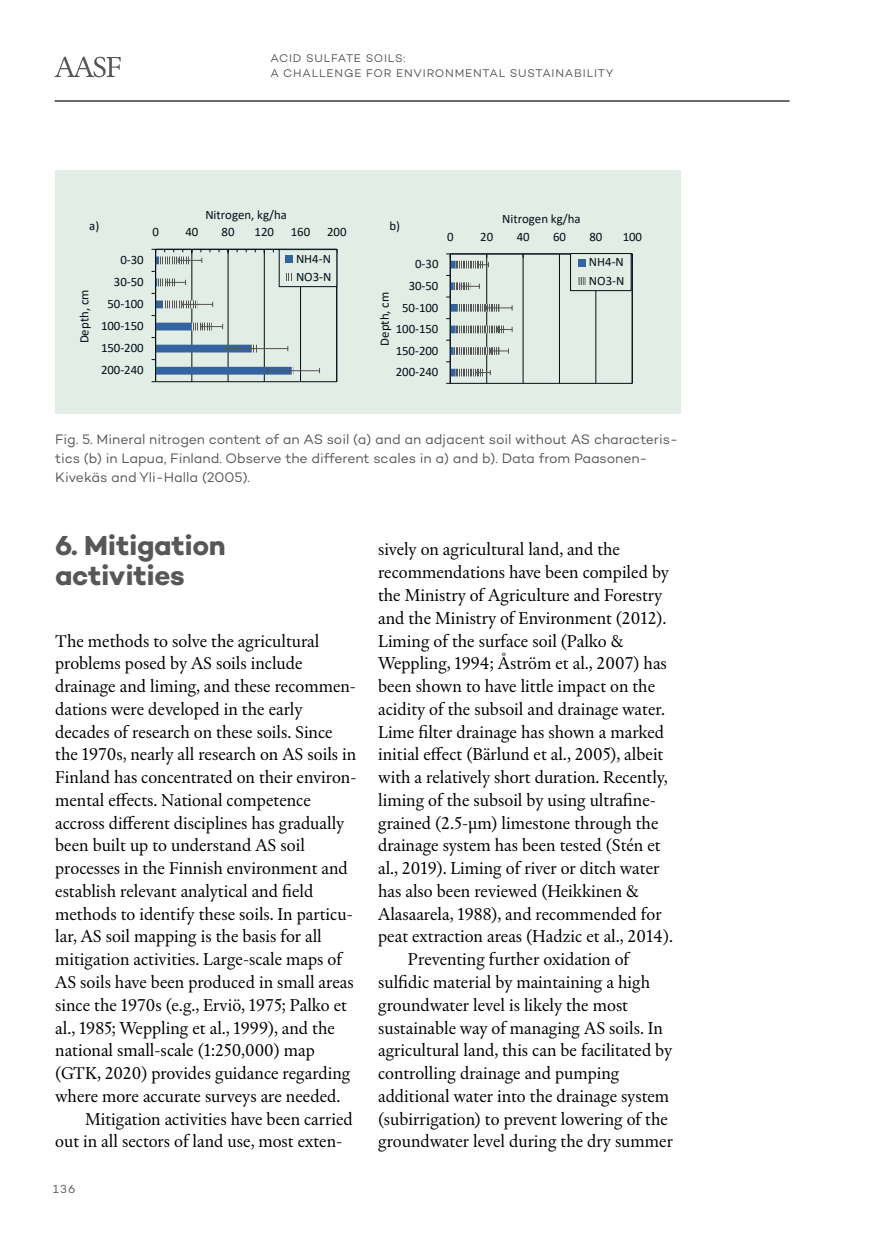
<style>
.page{position:relative;width:874px;height:1241px;background:#fff}
.page>*{position:absolute;margin:0;border:0;box-sizing:border-box;transform-origin:0 0}
.t1{font:700 28px/29.8px "Campton";letter-spacing:-.01em;color:#575756}
.t2{font:17.5px "Chassi S";color:#000}
.t3{font:14px/19.2px "Campton";letter-spacing:-.005em;color:#575756}
.t4{font:12.78px/22.1px "Calibri";letter-spacing:-.005em;color:#00111c;text-align:right}
.t5{font:11.9px "Campton";color:#575756}
.t6{font:11.38px/15.8px "Campton";letter-spacing:.07em;color:#575756}
</style>
<div class="page">
<hr style="left:55px;top:100px;width:734px;height:2px;background:#575756">
<svg style="left:55px;top:56px;width:66px;height:21px"></svg>
<div style="left:55px;top:170px;width:625px;height:243px;background:#e2ede5"></div>
<hr style="left:191px;top:249px;width:1px;height:132px;background:#00111c">
<hr style="left:227px;top:249px;width:1px;height:132px;background:#00111c">
<hr style="left:264px;top:249px;width:1px;height:132px;background:#00111c">
<hr style="left:300px;top:249px;width:1px;height:132px;background:#00111c">
<div style="left:155px;top:249px;width:182px;height:133px;border:1px solid #00111c"></div>
<hr style="left:155px;top:249px;width:1px;height:132px;background:#00111c">
<svg style="left:151px;top:249px;width:169px;height:125px"></svg>
<div style="left:279px;top:249px;width:57px;height:37px;background:#e2ede5"></div>
<div style="left:278px;top:249px;width:59px;height:38px;border:1px solid #00111c"></div>
<div style="left:286px;top:255px;width:7px;height:7px;background:#3463a0"></div>
<svg style="left:286px;top:274px;width:6px;height:7px"></svg>
<hr style="left:486px;top:254px;width:1px;height:129px;background:#00111c">
<hr style="left:522px;top:254px;width:1px;height:129px;background:#00111c">
<hr style="left:558px;top:254px;width:1px;height:129px;background:#00111c">
<hr style="left:595px;top:254px;width:1px;height:129px;background:#00111c">
<div style="left:449px;top:253px;width:183px;height:131px;border:1px solid #00111c"></div>
<hr style="left:450px;top:253px;width:182px;height:1px;background:#00111c">
<hr style="left:449px;top:254px;width:1px;height:129px;background:#00111c">
<svg style="left:446px;top:253px;width:66px;height:123px"></svg>
<div style="left:570px;top:253px;width:60px;height:37px;background:#e2ede5"></div>
<div style="left:569px;top:253px;width:62px;height:38px;border:1px solid #00111c"></div>
<div style="left:578px;top:259px;width:7px;height:7px;background:#3463a0"></div>
<svg style="left:578px;top:278px;width:7px;height:7px"></svg>
<p class="t6" style="left:270px;top:50px;width:344px">ACID SULFATE SOILS:<br>A CHALLENGE FOR ENVIRONMENTAL SUSTAINABILITY</p>
<p class="t4" style="left:89px;top:214px;width:12px">a)</p>
<p class="t4" style="left:73px;top:343px;width:55px;rotate:-90deg">Depth, cm</p>
<p class="t4" style="left:101px;top:248px;width:44px">0-30<br>30-50<br>50-100<br>100-150<br>150-200<br>200-240</p>
<p class="t4" style="left:205px;top:203px;width:83px">Nitrogen, kg/ha</p>
<p class="t4" style="left:152px;top:221px;width:8px">0</p>
<p class="t4" style="left:185px;top:221px;width:14px">40</p>
<p class="t4" style="left:221px;top:221px;width:14px">80</p>
<p class="t4" style="left:254px;top:221px;width:21px">120</p>
<p class="t4" style="left:291px;top:221px;width:21px">160</p>
<p class="t4" style="left:327px;top:221px;width:21px">200</p>
<p class="t4" style="left:296px;top:248px;width:37px;line-height:18.6px;text-align:left">NH4-N<br>NO3-N</p>
<p class="t4" style="left:389px;top:214px;width:12px">b)</p>
<p class="t4" style="left:395px;top:253px;width:44px;line-height:21.5px">0-30<br>30-50<br>50-100<br>100-150<br>150-200<br>200-240</p>
<p class="t4" style="left:373px;top:345px;width:55px;rotate:-90deg">Depth, cm</p>
<p class="t4" style="left:502px;top:208px;width:80px">Nitrogen kg/ha</p>
<p class="t4" style="left:447px;top:225px;width:8px">0</p>
<p class="t4" style="left:480px;top:225px;width:14px">20</p>
<p class="t4" style="left:516px;top:225px;width:14px">40</p>
<p class="t4" style="left:553px;top:225px;width:14px">60</p>
<p class="t4" style="left:589px;top:225px;width:14px">80</p>
<p class="t4" style="left:622px;top:225px;width:21px">100</p>
<p class="t4" style="left:588px;top:252px;width:37px;line-height:18.6px;text-align:left">NH4-N<br>NO3-N</p>
<p class="t3" style="left:55px;top:429px;width:624px">Fig. 5. Mineral nitrogen content of an AS soil (a) and an adjacent soil without AS characteris&shy;tics (b) in Lapua, Finland. Observe the different scales in a) and b). Data from Paasonen-<br>Kivekäs and Yli-Halla (2005).</p>
<h1 class="t1" style="left:55px;top:530px;width:172px">6. Mitigation activities</h1>
<p class="t2" style="left:55px;top:630px;width:265px">The methods to solve the agricultural</p>
<p class="t2" style="left:55px;top:652px;width:249px">problems posed by AS soils include</p>
<p class="t2" style="left:55px;top:675px;width:302px">drainage and liming, and these recommen-</p>
<p class="t2" style="left:55px;top:698px;width:249px">dations were developed in the early</p>
<p class="t2" style="left:55px;top:721px;width:279px">decades of research on these soils. Since</p>
<p class="t2" style="left:55px;top:743px;width:302px">the 1970s, nearly all research on AS soils in</p>
<p class="t2" style="left:55px;top:766px;width:302px">Finland has concentrated on their environ-</p>
<p class="t2" style="left:55px;top:789px;width:257px">mental effects. National competence</p>
<p class="t2" style="left:55px;top:812px;width:290px">accross different disciplines has gradually</p>
<p class="t2" style="left:55px;top:834px;width:251px">been built up to understand AS soil</p>
<p class="t2" style="left:55px;top:857px;width:294px">processes in the Finnish environment and</p>
<p class="t2" style="left:55px;top:880px;width:259px">establish relevant analytical and field</p>
<p class="t2" style="left:55px;top:903px;width:299px">methods to identify these soils. In particu-</p>
<p class="t2" style="left:55px;top:925px;width:268px">lar, AS soil mapping is the basis for all</p>
<p class="t2" style="left:55px;top:948px;width:288px">mitigation activities. Large-scale maps of</p>
<p class="t2" style="left:55px;top:971px;width:300px">AS soils have been produced in small areas</p>
<p class="t2" style="left:55px;top:994px;width:293px">since the 1970s (e.g., Erviö, 1975; Palko et</p>
<p class="t2" style="left:55px;top:1016px;width:281px">al., 1985; Weppling et al., 1999), and the</p>
<p class="t2" style="left:55px;top:1039px;width:261px">national small-scale (1:250,000) map</p>
<p class="t2" style="left:55px;top:1062px;width:297px">(GTK, 2020) provides guidance regarding</p>
<p class="t2" style="left:55px;top:1085px;width:286px">where more accurate surveys are needed.</p>
<p class="t2" style="left:85px;top:1107px;width:269px">Mitigation activities have been carried</p>
<p class="t2" style="left:55px;top:1130px;width:288px">out in all sectors of land use, most exten-</p>
<p class="t5" style="left:53px;top:1181px;width:24px">136</p>
<p class="t2" style="left:378px;top:539px;width:243px">sively on agricultural land, and the</p>
<p class="t2" style="left:378px;top:561px;width:292px">recommendations have been compiled by</p>
<p class="t2" style="left:378px;top:584px;width:286px">the Ministry of Agriculture and Forestry</p>
<p class="t2" style="left:378px;top:607px;width:290px">and the Ministry of Environment (2012).</p>
<p class="t2" style="left:378px;top:630px;width:246px">Liming of the surface soil (Palko &amp;</p>
<p class="t2" style="left:378px;top:652px;width:290px">Weppling, 1994; Åström et al., 2007) has</p>
<p class="t2" style="left:378px;top:675px;width:278px">been shown to have little impact on the</p>
<p class="t2" style="left:378px;top:698px;width:288px">acidity of the subsoil and drainage water.</p>
<p class="t2" style="left:378px;top:721px;width:287px">Lime filter drainage has shown a marked</p>
<p class="t2" style="left:378px;top:743px;width:287px">initial effect (Bärlund et al., 2005), albeit</p>
<p class="t2" style="left:378px;top:766px;width:291px">with a relatively short duration. Recently,</p>
<p class="t2" style="left:378px;top:789px;width:279px">liming of the subsoil by using ultrafine-</p>
<p class="t2" style="left:378px;top:812px;width:282px">grained (2.5-µm) limestone through the</p>
<p class="t2" style="left:378px;top:834px;width:284px">drainage system has been tested (Stén et</p>
<p class="t2" style="left:378px;top:857px;width:282px">al., 2019). Liming of river or ditch water</p>
<p class="t2" style="left:378px;top:880px;width:262px">has also been reviewed (Heikkinen &amp;</p>
<p class="t2" style="left:378px;top:903px;width:285px">Alasaarela, 1988), and recommended for</p>
<p class="t2" style="left:378px;top:925px;width:296px">peat extraction areas (Hadzic et al., 2014).</p>
<p class="t2" style="left:407px;top:948px;width:223px">Preventing further oxidation of</p>
<p class="t2" style="left:378px;top:971px;width:273px">sulfidic material by maintaining a high</p>
<p class="t2" style="left:378px;top:994px;width:251px">groundwater level is likely the most</p>
<p class="t2" style="left:378px;top:1016px;width:286px">sustainable way of managing AS soils. In</p>
<p class="t2" style="left:378px;top:1039px;width:295px">agricultural land, this can be facilitated by</p>
<p class="t2" style="left:378px;top:1062px;width:243px">controlling drainage and pumping</p>
<p class="t2" style="left:378px;top:1085px;width:292px">additional water into the drainage system</p>
<p class="t2" style="left:378px;top:1107px;width:291px">(subirrigation) to prevent lowering of the</p>
<p class="t2" style="left:378px;top:1130px;width:296px">groundwater level during the dry summer</p>
</div>
